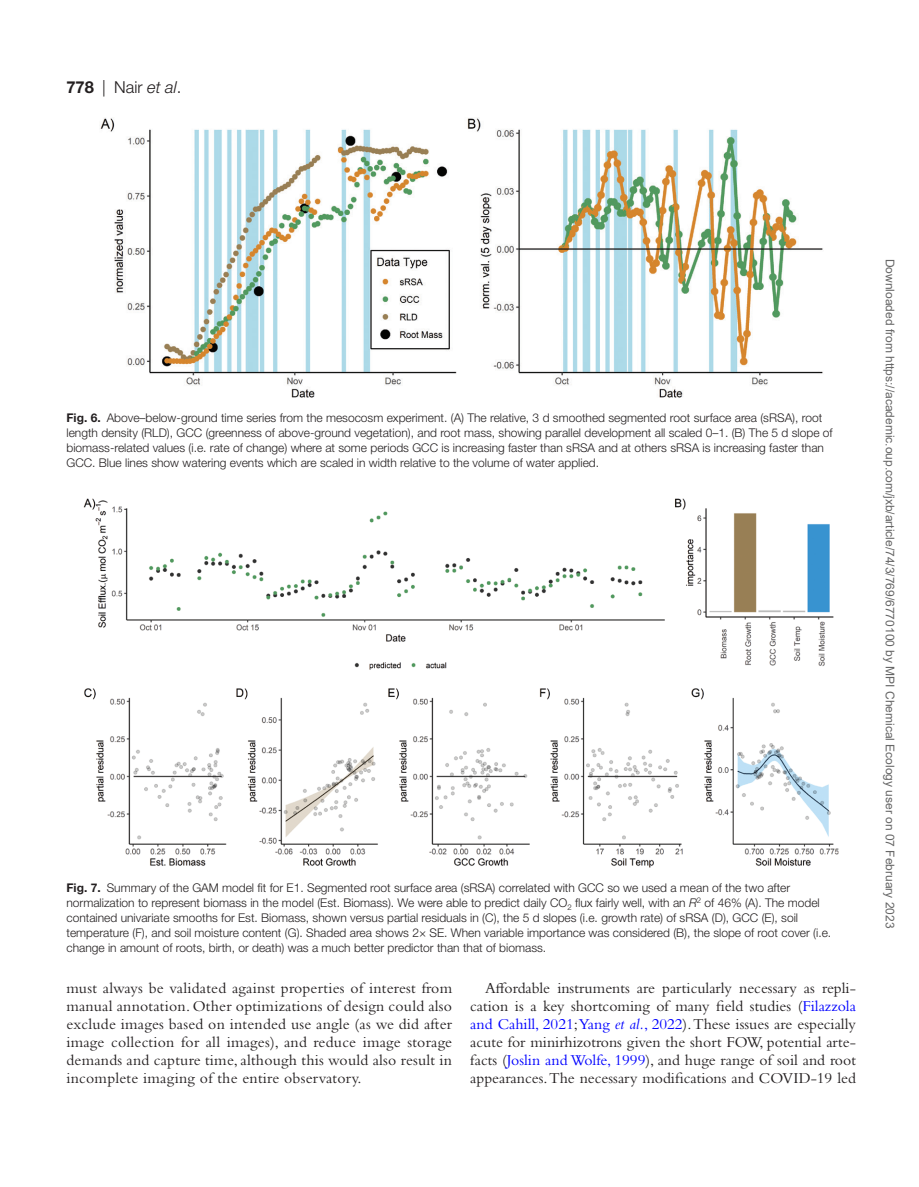
<style>
.page{position:relative;width:919px;height:1187px;background:#fff}
.page>*{position:absolute;margin:0;border:0;box-sizing:border-box;transform-origin:0 0}
.t1{font:300 16.5px "Helvetica Neue LT Std";color:#231f20}
.t2{font:15.75px/18px "Bembo Std";color:#231f20;text-align:justify}
.t3{font:300 12px/15px "Helvetica Neue LT Std";color:#231f20}
.t4{font:12px "Arial";color:#666}
.s1{font-weight:700}
.s2{font-style:italic}
.s3{color:#00f}
.s4{font-style:italic;color:#00f}
</style>
<div class="page">
<img style="left:100px;top:118px;width:723px;height:280px">
<img style="left:83px;top:498px;width:756px;height:370px">
<h1 class="t1" style="left:66px;top:77px;width:116px"><span class="s1">778</span> | Nair <span class="s2">et al</span>.</h1>
<p class="t3" style="left:66px;top:410px;width:767px"><span class="s1">Fig. 6.</span> Above–below-ground time series from the mesocosm experiment. (A) The relative, 3 d smoothed segmented root surface area (sRSA), root length density (RLD), GCC (greenness of above-ground vegetation), and root mass, showing parallel development all scaled 0–1. (B) The 5 d slope of biomass-related values (i.e. rate of change) where at some periods GCC is increasing faster than sRSA and at others sRSA is increasing faster than GCC. Blue lines show watering events which are scaled in width relative to the volume of water applied.</p>
<p class="t3" style="left:66px;top:880px;width:766px"><span class="s1">Fig. 7.</span> Summary of the GAM model fit for E1. Segmented root surface area (sRSA) correlated with GCC so we used a mean of the two after normalization to represent biomass in the model (Est. Biomass). We were able to predict daily CO<sub>2</sub> flux fairly well, with an <span class="s2">R</span><sup>2</sup> of 46% (A). The model contained univariate smooths for Est. Biomass, shown versus partial residuals in (C), the 5 d slopes (i.e. growth rate) of sRSA (D), GCC (E), soil temperature (F), and soil moisture content (G). Shaded area shows 2× SE. When variable importance was considered (B), the slope of root cover (i.e. change in amount of roots, birth, or death) was a much better predictor than that of biomass.</p>
<p class="t2" style="left:66px;top:978px;width:387px">must always be validated against properties of interest from manual annotation. Other optimizations of design could also exclude images based on intended use angle (as we did after image collection for all images), and reduce image storage demands and capture time, although this would also result in incomplete imaging of the entire observatory.</p>
<p class="t2" style="left:470px;top:978px;width:387px;text-indent:15px">Affordable instruments are particularly necessary as repli&shy;cation is a key shortcoming of many field studies (<span class="s3">Filazzola and Cahill, 2021</span>;<span class="s3">Yang</span> <span class="s4">et al.</span><span class="s3">, 2022</span>). These issues are especially acute for minirhizotrons given the short FOW, potential arte&shy;facts (<span class="s3">Joslin and Wolfe, 1999</span>), and huge range of soil and root appearances. The necessary modifications and COVID-19 led</p>
<p class="t4" style="left:894px;top:259px;width:671px;rotate:90deg">Downloaded from https://academic.oup.com/jxb/article/74/3/769/6770100 by MPI Chemical Ecology user on 07 February 2023</p>
</div>
